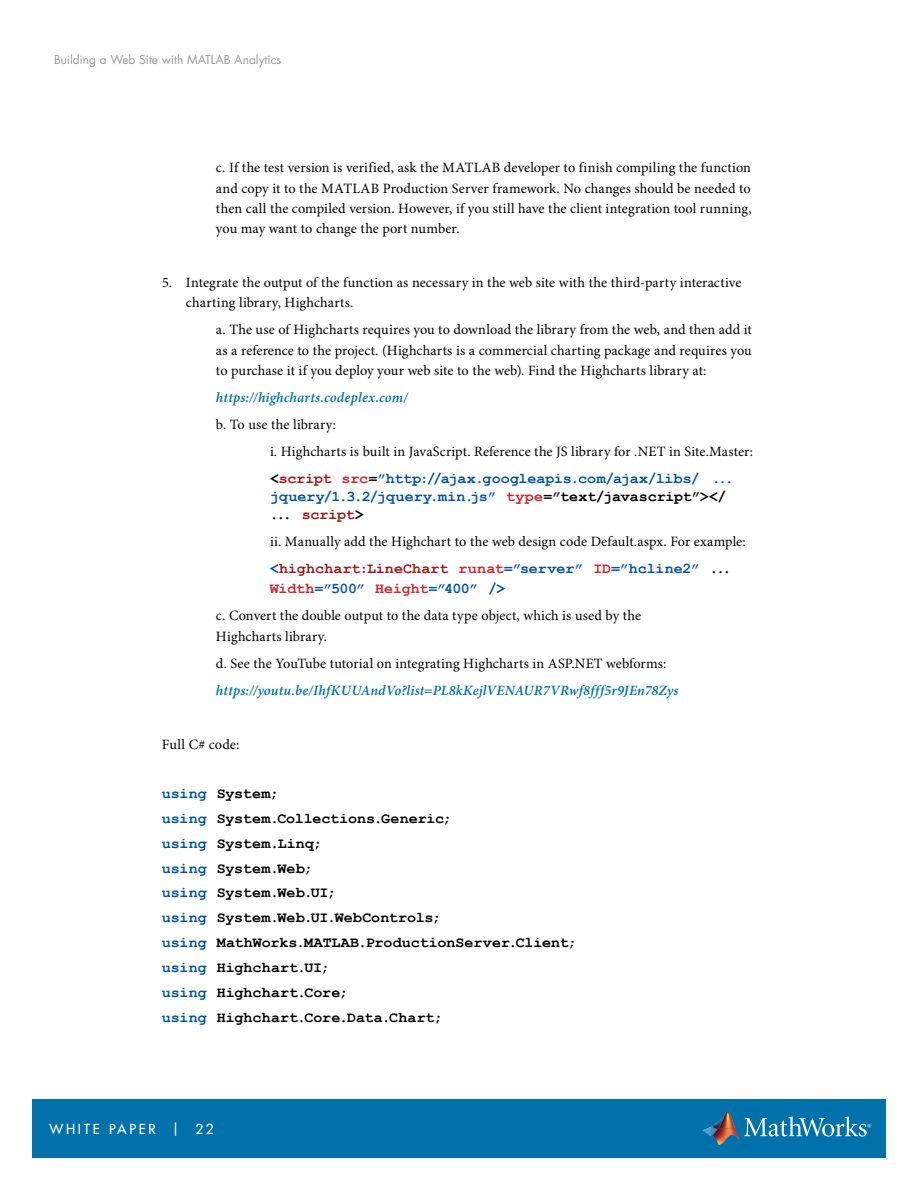
<style>
.page{position:relative;width:918px;height:1188px;background:#fff}
.page>*{position:absolute;margin:0;border:0;box-sizing:border-box;transform-origin:0 0}
.t1{font:700 15px/24.8px "Courier New";color:#000}
.t2{font:700 15px/18.1px "Courier New";color:#0052a4}
.t3{font:14.25px/20.2px "Minion Pro";letter-spacing:.005em;color:#000}
.t4{font:italic 600 14.25px "Minion Pro";letter-spacing:.01em;color:#0071aa}
.t5{font:500 13.5px "Futura Std";letter-spacing:.2em;color:#fff}
.t6{font:12px "Futura Std";color:#999}
.s1{color:#000}
.s2{color:#9c1519}
.s3{color:#d2232a}
.s4{color:#0052a4}
</style>
<div class="page">
<div style="left:32px;top:1099px;width:854px;height:59px;background:#0071aa"></div>
<img style="left:712px;top:1112px;width:23px;height:16px">
<svg style="left:703px;top:1127px;width:9px;height:9px"></svg>
<img style="left:712px;top:1128px;width:27px;height:17px">
<svg style="left:744px;top:1116px;width:127px;height:21px"></svg>
<p class="t6" style="left:54px;top:52px;width:229px">Building a Web Site with MATLAB Analytics</p>
<p class="t3" style="left:216px;top:158px;width:537px;text-align:justify">c. If the test version is verified, ask the MATLAB developer to finish compiling the function and copy it to the MATLAB Production Server framework. No changes should be needed to then call the compiled version. However, if you still have the client integration tool running, you may want to change the port number.</p>
<p class="t3" style="left:186px;top:273px;width:557px;text-indent:-24px">5. Integrate the output of the function as necessary in the web site with the third-party interactive charting library, Highcharts.</p>
<p class="t3" style="left:216px;top:320px;width:537px;text-align:justify">a. The use of Highcharts requires you to download the library from the web, and then add it as a reference to the project. (Highcharts is a commercial charting package and requires you to purchase it if you deploy your web site to the web). Find the Highcharts library at:</p>
<p class="t4" style="left:216px;top:389px;width:193px">https://highcharts.codeplex.com/</p>
<p class="t3" style="left:270px;top:411px;width:485px;line-height:27px;text-indent:-54px">b. To use the library:<br>i. Highcharts is built in JavaScript. Reference the JS library for .NET in Site.Master:</p>
<p class="t2" style="left:270px;top:469px;width:465px"><span class="s1">&lt;</span><span class="s2">script</span> <span class="s3">src</span><span class="s1">=</span>”http://ajax.googleapis.com/ajax/libs/ ... jquery/1.3.2/jquery.min.js” <span class="s3">type</span><span class="s1">=”text/javascript”&gt;&lt;/ ...</span> <span class="s2">script</span><span class="s1">&gt;</span></p>
<p class="t3" style="left:270px;top:532px;width:477px">ii. Manually add the Highchart to the web design code Default.aspx. For example:</p>
<p class="t2" style="left:270px;top:558px;width:463px;line-height:20.2px">&lt;<span class="s2">highchart:LineChart</span> <span class="s3">runat</span>=”server” <span class="s3">ID</span>=”hcline2” <span class="s1">...<br></span><span class="s3">Width</span>=”500” <span class="s3">Height</span>=”400” /&gt;</p>
<p class="t3" style="left:216px;top:606px;width:427px">c. Convert the double output to the data type object, which is used by the<br>Highcharts library.</p>
<p class="t3" style="left:216px;top:653px;width:452px">d. See the YouTube tutorial on integrating Highcharts in ASP.NET webforms:</p>
<p class="t4" style="left:216px;top:681px;width:464px">https://youtu.be/IhfKUUAndVo?list=PL8kKejlVENAUR7VRwf8fff5r9JEn78Zys</p>
<p class="t3" style="left:162px;top:734px;width:79px">Full C# code:</p>
<p class="t1" style="left:162px;top:781px;width:416px"><span class="s4">using</span> System;<br><span class="s4">using</span> System.Collections.Generic;<br><span class="s4">using</span> System.Linq;<br><span class="s4">using</span> System.Web;<br><span class="s4">using</span> System.Web.UI;<br><span class="s4">using</span> System.Web.UI.WebControls;<br><span class="s4">using</span> MathWorks.MATLAB.ProductionServer.Client; <span class="s4">using</span> Highchart.UI;<br><span class="s4">using</span> Highchart.Core;<br><span class="s4">using</span> Highchart.Core.Data.Chart;</p>
<p class="t5" style="left:50px;top:1121px;width:166px">WHITE PAPER | 22</p>
</div>
